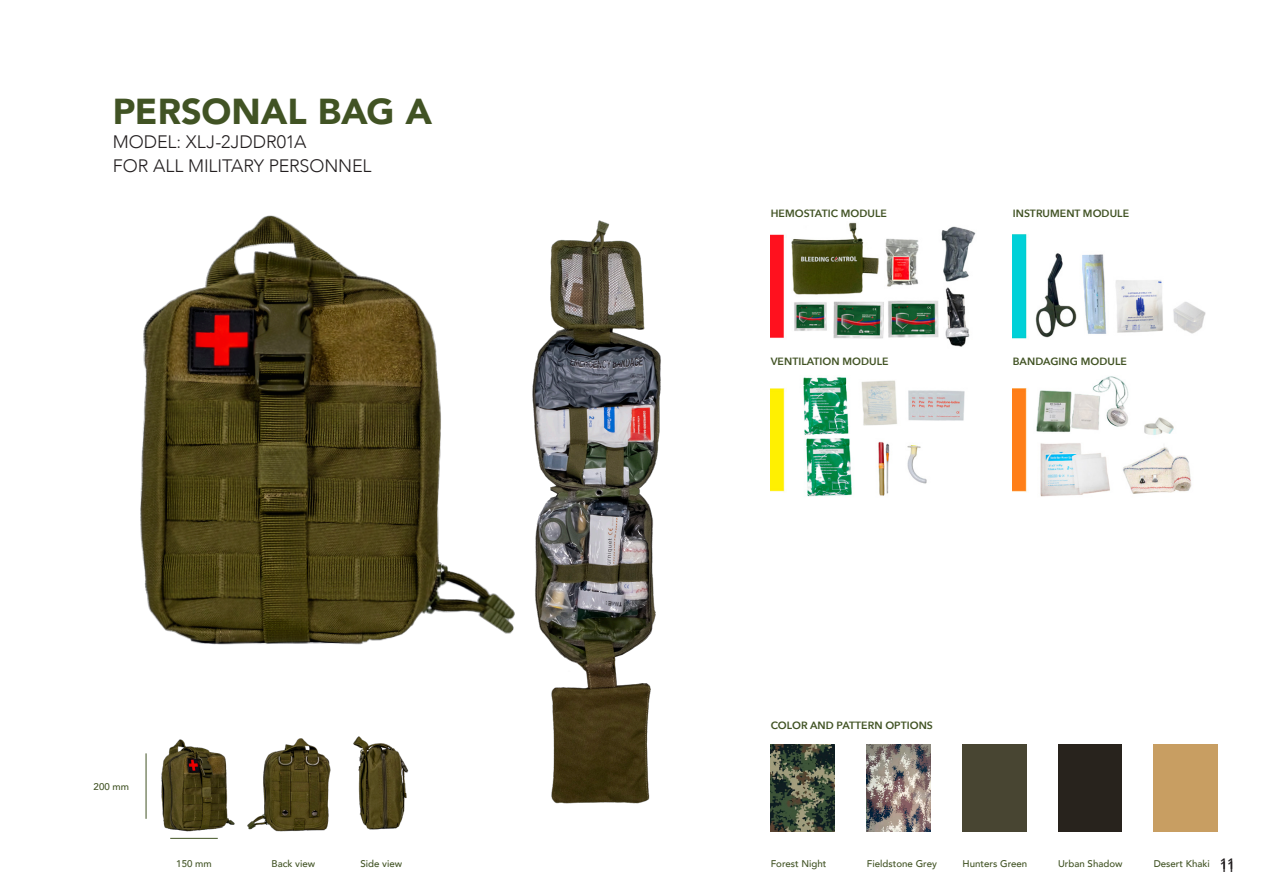
<style>
.page{position:relative;width:1263px;height:893px;background:#fff}
.page>*{position:absolute;margin:0;border:0;box-sizing:border-box;transform-origin:0 0}
.t1{font:900 36px "Avenir";letter-spacing:-.005em;color:#415324}
.t2{font:300 18px "Avenir";letter-spacing:-.005em;color:#231f20}
.t3{font:15px "Avenir";color:#231f20}
.t4{font:600 10.5px "Avenir Next";letter-spacing:.005em;color:#415324}
.t5{font:500 9.75px "Avenir";color:#415324}
</style>
<div class="page">
<img style="left:140px;top:215px;width:353px;height:430px">
<hr style="left:170px;top:838px;width:48px;height:1px;background:#415324">
<img style="left:771px;top:222px;width:242px;height:125px">
<img style="left:1013px;top:234px;width:193px;height:105px">
<img style="left:771px;top:377px;width:242px;height:120px">
<img style="left:1013px;top:376px;width:179px;height:121px">
<img style="left:493px;top:220px;width:168px;height:584px">
<img style="left:771px;top:744px;width:63px;height:87px">
<img style="left:867px;top:744px;width:64px;height:87px">
<div style="left:1058px;top:744px;width:64px;height:87px;background:#28231d"></div>
<div style="left:1154px;top:744px;width:63px;height:87px;background:#c89e62"></div>
<div style="left:962px;top:744px;width:64px;height:87px;background:#484532"></div>
<img style="left:145px;top:739px;width:90px;height:93px">
<img style="left:247px;top:738px;width:81px;height:94px">
<img style="left:328px;top:736px;width:81px;height:94px">
<p class="t1" style="left:113px;top:81px;width:321px">PERSONAL BAG A</p>
<p class="t2" style="left:113px;top:131px;width:195px">MODEL: XLJ-2JDDR01A</p>
<p class="t2" style="left:113px;top:155px;width:260px">FOR ALL MILITARY PERSONNEL</p>
<p class="t4" style="left:771px;top:205px;width:118px">HEMOSTATIC MODULE</p>
<p class="t4" style="left:1013px;top:205px;width:118px">INSTRUMENT MODULE</p>
<p class="t4" style="left:771px;top:352px;width:119px">VENTILATION MODULE</p>
<p class="t4" style="left:1013px;top:352px;width:116px">BANDAGING MODULE</p>
<p class="t5" style="left:94px;top:778px;width:37px">200 mm</p>
<p class="t4" style="left:771px;top:717px;width:164px">COLOR AND PATTERN OPTIONS</p>
<p class="t5" style="left:176px;top:855px;width:37px">150 mm</p>
<p class="t5" style="left:771px;top:855px;width:57px">Forest Night</p>
<p class="t5" style="left:867px;top:855px;width:71px">Fieldstone Grey</p>
<p class="t5" style="left:962px;top:855px;width:66px">Hunters Green</p>
<p class="t5" style="left:1058px;top:855px;width:66px">Urban Shadow</p>
<p class="t5" style="left:1154px;top:855px;width:58px">Desert Khaki</p>
<p class="t5" style="left:272px;top:855px;width:45px">Back view</p>
<p class="t5" style="left:360px;top:855px;width:43px">Side view</p>
<p class="t3" style="left:1219px;top:852px;width:17px">11</p>
<p class="t3" style="left:1219px;top:855px;width:17px">11</p>
</div>
